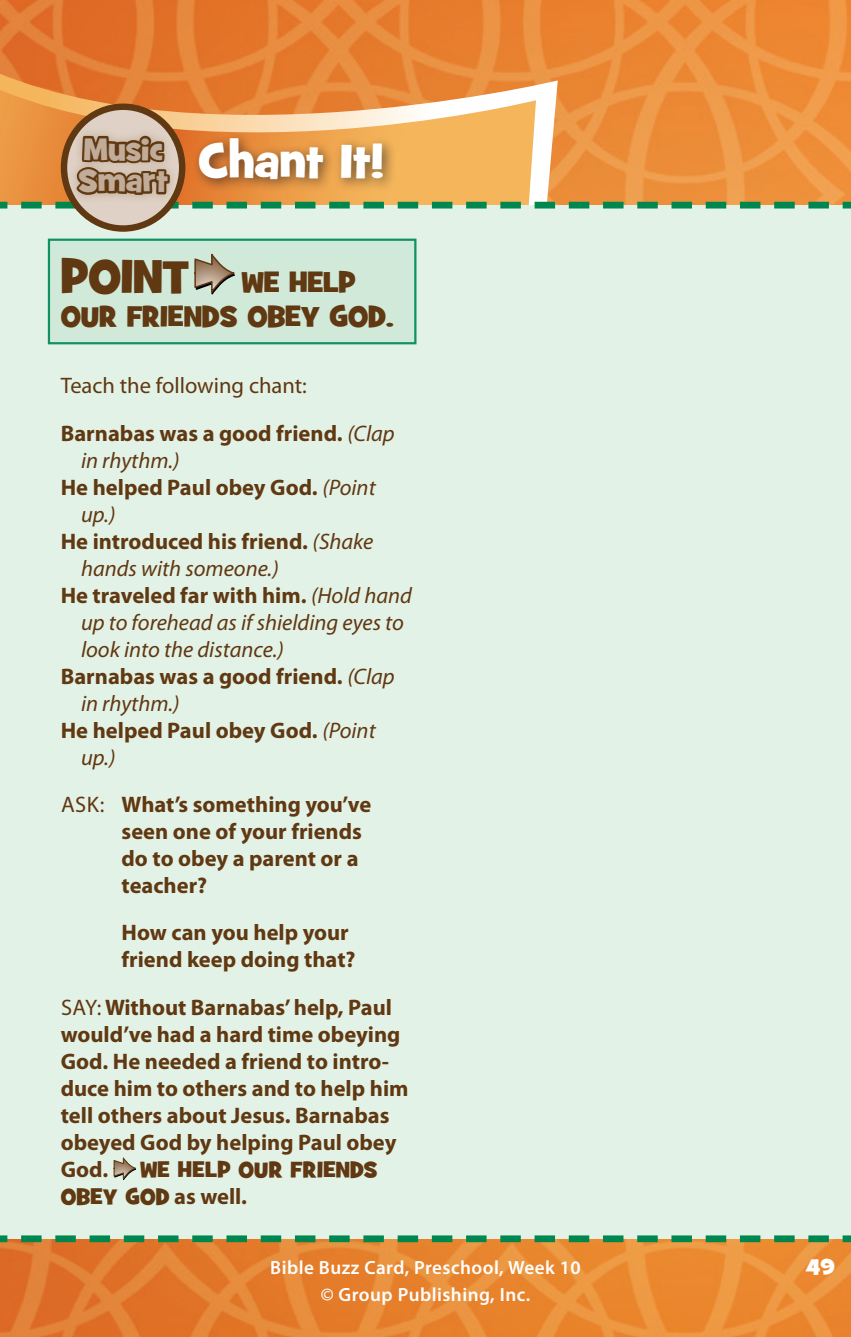
<style>
.page{position:relative;width:851px;height:1337px;background:#fff}
.page>*{position:absolute;margin:0;border:0;box-sizing:border-box;transform-origin:0 0}
.t1{font:47.25px "Grilled Cheese BTN";color:#fff}
.t2{font:31.5px/31.5px "Grilled Cheese BTN";color:#c0ac98}
.t3{font:29.25px/33.8px "Grilled Cheese BTN";letter-spacing:-.01em;color:#603811}
.t4{font:700 22.5px/27px "Myriad Pro";color:#603811}
.t5{font:italic 22.5px "Myriad Pro";color:#603811}
.t6{font:22.5px/47.2px "Myriad Pro";color:#603811}
.t7{font:22.5px/27px "Grilled Cheese BTN";letter-spacing:.005em;color:#603811}
.t8{font:22.5px "Grilled Cheese BTN";color:#fff}
.t9{font:600 19.12px/27px "Myriad Pro";letter-spacing:.025em;color:#fff;text-align:center}
.s1{font-size:47.25px}
.s2{font-weight:700}
.s3{font-style:italic}
.s4{font-weight:400;font-style:italic}
.s5{font-weight:400}
.s6{font-family:"Myriad Pro";font-weight:700}
</style>
<div class="page">
<img style="left:0;top:1245px;width:850px;height:91px">
<div style="left:0;top:610px;width:850px;height:635px;background:#e3f2e7"></div>
<svg style="left:113px;top:1157px;width:23px;height:23px"></svg>
<svg style="left:0;top:0;width:850px;height:610px;background:#dfcfae"></svg>
<h2 class="t2" style="left:78px;top:133px;width:91px">Music<br>Smart</h2>
<h1 class="t1" style="left:198px;top:133px;width:187px">Chant It!</h1>
<h3 class="t3" style="left:61px;top:265px;width:334px"><span class="s1">POINT</span> WE HELP<br>OUR FRIENDS OBEY GOD.</h3>
<p class="t6" style="left:61px;top:362px;width:335px">Teach the following chant:<br><span class="s2">Barnabas was a good friend.</span> <span class="s3">(Clap</span></p>
<p class="t5" style="left:81px;top:448px;width:100px">in rhythm.)</p>
<p class="t4" style="left:61px;top:474px;width:316px">He helped Paul obey God. <span class="s4">(Point</span></p>
<p class="t5" style="left:81px;top:502px;width:36px">up.)</p>
<p class="t4" style="left:61px;top:528px;width:314px">He introduced his friend. <span class="s4">(Shake</span></p>
<p class="t5" style="left:81px;top:556px;width:199px">hands with someone.)</p>
<p class="t4" style="left:61px;top:582px;width:353px">He traveled far with him. <span class="s4">(Hold hand</span></p>
<p class="t5" style="left:81px;top:610px;width:324px">up to forehead as if shielding eyes to</p>
<p class="t5" style="left:81px;top:637px;width:204px">look into the distance.)</p>
<p class="t4" style="left:61px;top:663px;width:335px">Barnabas was a good friend. <span class="s4">(Clap</span></p>
<p class="t5" style="left:81px;top:691px;width:100px">in rhythm.)</p>
<p class="t4" style="left:61px;top:717px;width:316px">He helped Paul obey God. <span class="s4">(Point</span></p>
<p class="t5" style="left:81px;top:745px;width:36px">up.)</p>
<p class="t4" style="left:122px;top:791px;width:251px;text-indent:-61px"><span class="s5">ASK:</span> What’s something you’ve seen one of your friends do to obey a parent or a teacher?</p>
<p class="t4" style="left:122px;top:919px;width:235px">How can you help your friend keep doing that?</p>
<p class="t4" style="left:61px;top:993px;width:349px"><span class="s5">SAY:</span> Without Barnabas’ help, Paul would’ve had a hard time obeying<br>God. He needed a friend to intro&shy;duce him to others and to help him tell others about Jesus. Barnabas obeyed God by helping Paul obey<br>God.</p>
<p class="t7" style="left:61px;top:1155px;width:318px;text-indent:79px">WE HELP OUR FRIENDS<br>OBEY GOD <span class="s6">as well.</span></p>
<p class="t9" style="left:270px;top:1254px;width:312px">Bible Buzz Card, Preschool, Week 10 © Group Publishing, Inc.</p>
<p class="t8" style="left:806px;top:1254px;width:30px">49</p>
</div>
